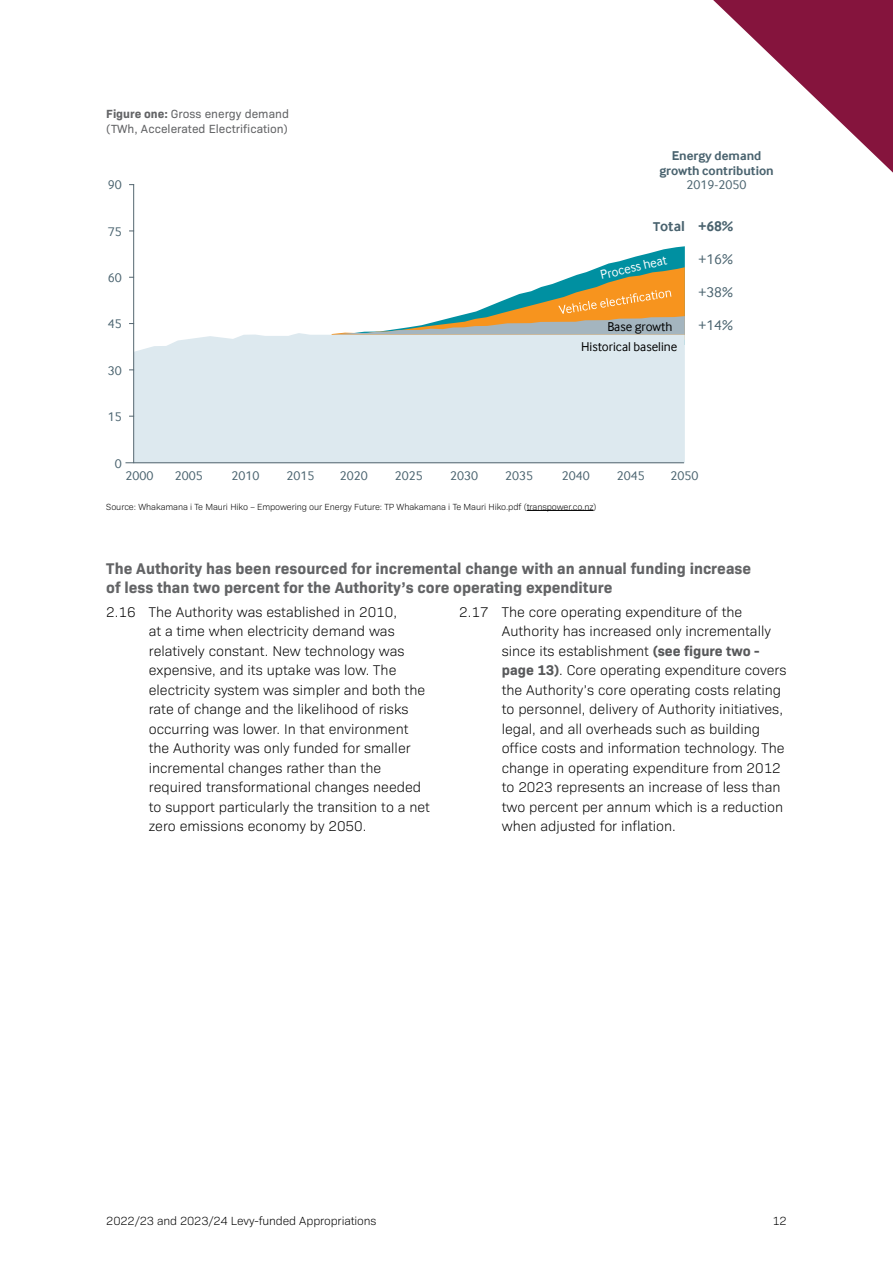
<style>
.page{position:relative;width:893px;height:1263px;background:#fff}
.page>*{position:absolute;margin:0;border:0;box-sizing:border-box;transform-origin:0 0}
.t1{font:700 15.75px/19.5px "Bio Sans";color:#636466}
.t2{font:14.85px "Inter Face";color:#4a636f}
.t3{font:700 14.85px "Inter Face";color:#4a636f}
.t4{font:300 14.25px/19.5px "Bio Sans";color:#000}
.t5{font:13.2px "Inter Face";color:#4a636f}
.t6{font:700 13.2px/14.4px "Inter Face";color:#4a636f;text-align:center}
.t7{font:13.2px/19.6px "Inter Face";color:#000}
.t8{font:13.05px "Inter Face";color:#fff}
.t9{font:12px/15px "Bio Sans";color:#636466}
.t10{font:300 12px "Bio Sans";letter-spacing:-.01em;color:#000}
.t11{font:300 9px "Bio Sans";letter-spacing:-.01em;color:#000}
.s1{font-weight:700}
.s2{font-size:13.2px}
.s3{font-weight:700;color:#58595b}
</style>
<div class="page">
<svg style="left:713px;top:0;width:180px;height:173px"></svg>
<hr style="left:527px;top:510px;width:66px;height:1px;background:#000">
<div style="left:134px;top:333px;width:551px;height:130px;background:#dde9ef"></div>
<hr style="left:125px;top:462px;width:559px;height:1px;background:#546670">
<hr style="left:133px;top:184px;width:1px;height:279px;background:#546670">
<svg style="left:332px;top:246px;width:353px;height:99px"></svg>
<p class="t9" style="left:106px;top:105px;width:184px"><span class="s1">Figure one:</span> Gross energy demand (TWh, Accelerated Electrification)</p>
<p class="t5" style="left:108px;top:177px;width:15px">90</p>
<p class="t5" style="left:108px;top:224px;width:15px">75</p>
<p class="t5" style="left:108px;top:270px;width:15px">60</p>
<p class="t5" style="left:108px;top:316px;width:15px">45</p>
<p class="t5" style="left:108px;top:363px;width:15px">30</p>
<p class="t5" style="left:108px;top:409px;width:15px">15</p>
<p class="t5" style="left:115px;top:456px;width:8px">0</p>
<p class="t6" style="left:659px;top:149px;width:116px">Energy demand growth contribution</p>
<p class="t5" style="left:687px;top:177px;width:61px">2019-2050</p>
<p class="t3" style="left:653px;top:218px;width:81px"><span class="s2">T</span>otal +68%</p>
<p class="t2" style="left:698px;top:251px;width:36px">+16%</p>
<p class="t2" style="left:698px;top:284px;width:36px">+38%</p>
<p class="t2" style="left:698px;top:316px;width:36px">+14%</p>
<p class="t8" style="left:599px;top:268px;width:69px;rotate:-13deg">Process heat</p>
<p class="t7" style="left:581px;top:317px;width:98px;text-indent:26px">Base growth<br>Historical baseline</p>
<p class="t5" style="left:125px;top:468px;width:29px">2000</p>
<p class="t5" style="left:175px;top:468px;width:29px">2005</p>
<p class="t5" style="left:231px;top:468px;width:29px">2010</p>
<p class="t5" style="left:286px;top:468px;width:29px">2015</p>
<p class="t5" style="left:340px;top:468px;width:29px">2020</p>
<p class="t5" style="left:395px;top:468px;width:29px">2025</p>
<p class="t5" style="left:450px;top:468px;width:29px">2030</p>
<p class="t5" style="left:505px;top:468px;width:29px">2035</p>
<p class="t5" style="left:562px;top:468px;width:29px">2040</p>
<p class="t5" style="left:617px;top:468px;width:29px">2045</p>
<p class="t5" style="left:670px;top:468px;width:29px">2050</p>
<p class="t11" style="left:106px;top:500px;width:492px">Source: Whakamana i Te Mauri Hiko – Empowering our Energy Future: TP Whakamana i Te Mauri Hiko.pdf (transpower.co.nz)</p>
<p class="t1" style="left:106px;top:557px;width:646px">The Authority has been resourced for incremental change with an annual funding increase of less than two percent for the Authority’s core operating expenditure</p>
<p class="t4" style="left:149px;top:601px;width:283px;text-indent:-43px">2.16 The Authority was established in 2010,<br>at a time when electricity demand was relatively constant. New technology was expensive, and its uptake was low. The electricity system was simpler and both the rate of change and the likelihood of risks occurring was lower. In that environment the Authority was only funded for smaller incremental changes rather than the required transformational changes needed to support particularly the transition to a net zero emissions economy by 2050.</p>
<p class="t4" style="left:502px;top:601px;width:286px;text-indent:-43px">2.17 The core operating expenditure of the Authority has increased only incrementally since its establishment <span class="s3">(see figure two - page 13)</span>. Core operating expenditure covers the Authority’s core operating costs relating to personnel, delivery of Authority initiatives, legal, and all overheads such as building office costs and information technology. The change in operating expenditure from 2012 to 2023 represents an increase of less than two percent per annum which is a reduction when adjusted for inflation.</p>
<p class="t10" style="left:106px;top:1212px;width:272px">2022/23 and 2023/24 Levy-funded Appropriations</p>
<p class="t10" style="left:772px;top:1212px;width:16px">12</p>
</div>
